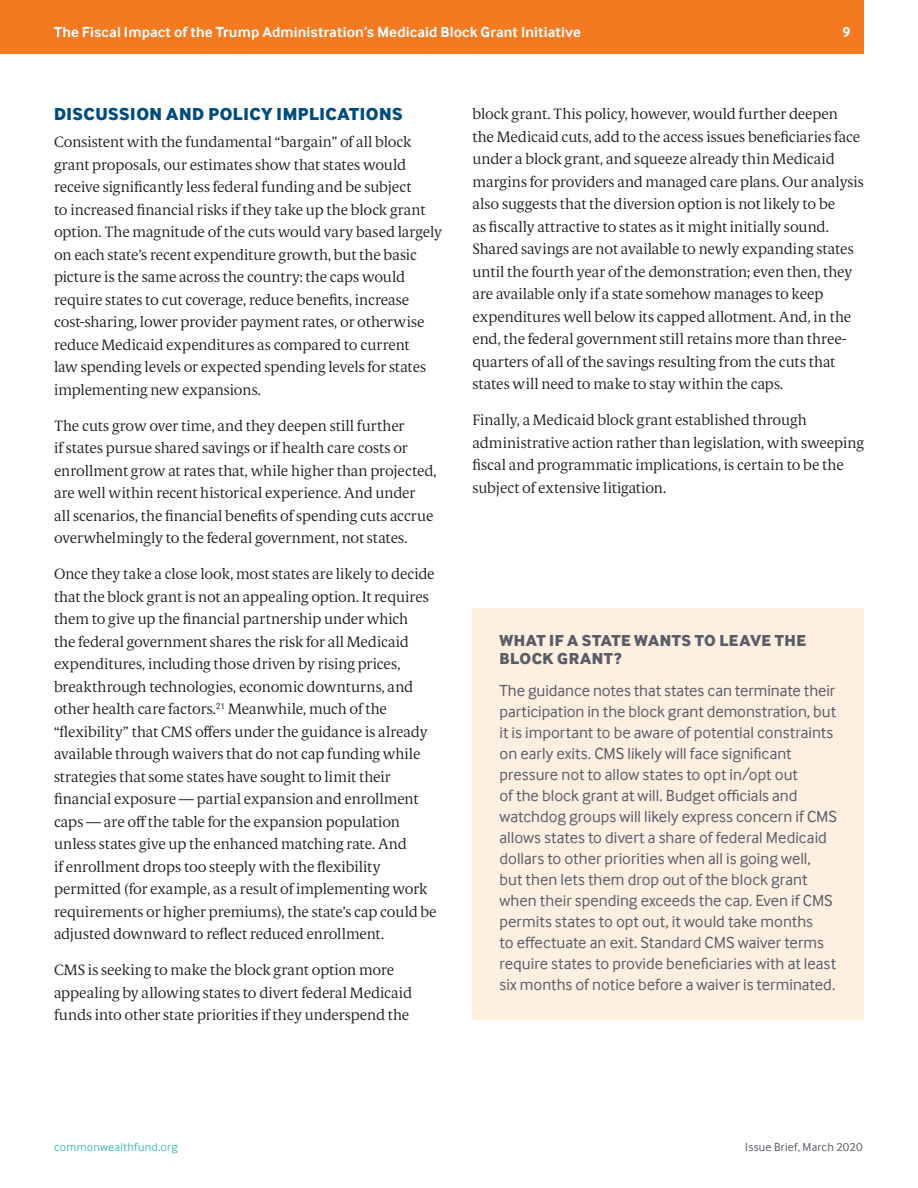
<style>
.page{position:relative;width:918px;height:1188px;background:#fff}
.page>*{position:absolute;margin:0;border:0;box-sizing:border-box;transform-origin:0 0}
.Heads_-_All_Caps{font:18px "Inter Face X Bold";letter-spacing:.03em;color:#014c7e}
.Body_Copy_-_No_Inden{font:16.5px/21px "Inter Face";color:#5a5d67}
.Body_Copy_-_No_Inden-2{font:16.5px/18px "Inter Face X Bold";letter-spacing:.03em;color:#5a5d67}
.Body_Copy_-_No_Inden-3{font:300 15px/22.5px "Berlingske Serif Text";letter-spacing:-.005em;color:#231f20}
.t1{font:700 15px "Inter Face";letter-spacing:.005em;color:#fff}
.t2{font:12px "Inter Face";letter-spacing:.02em;color:#44bdbb}
.t3{font:12px "Inter Face";letter-spacing:.02em;color:#5a5d67}
</style>
<div class="page">
<div style="left:0;top:0;width:864px;height:54px;background:#f47921"></div>
<div style="left:472px;top:608px;width:392px;height:412px;background:#feefe1"></div>
<p class="t1" style="left:54px;top:23px;width:529px">The Fiscal Impact of the Trump Administration’s Medicaid Block Grant Initiative</p>
<p class="t1" style="left:842px;top:23px;width:10px">9</p>
<p class="Heads_-_All_Caps" style="left:54px;top:103px;width:350px">DISCUSSION AND POLICY IMPLICATIONS</p>
<p class="Body_Copy_-_No_Inden-3" style="left:54px;top:130px;width:390px">Consistent with the fundamental “bargain” of all block grant proposals, our estimates show that states would receive significantly less federal funding and be subject<br>to increased financial risks if they take up the block grant option. The magnitude of the cuts would vary based largely on each state’s recent expenditure growth, but the basic picture is the same across the country: the caps would require states to cut coverage, reduce benefits, increase cost-sharing, lower provider payment rates, or otherwise reduce Medicaid expenditures as compared to current<br>law spending levels or expected spending levels for states implementing new expansions.</p>
<p class="Body_Copy_-_No_Inden-3" style="left:54px;top:414px;width:384px">The cuts grow over time, and they deepen still further<br>if states pursue shared savings or if health care costs or enrollment grow at rates that, while higher than projected, are well within recent historical experience. And under<br>all scenarios, the financial benefits of spending cuts accrue overwhelmingly to the federal government, not states.</p>
<p class="Body_Copy_-_No_Inden-3" style="left:54px;top:562px;width:384px">Once they take a close look, most states are likely to decide that the block grant is not an appealing option. It requires them to give up the financial partnership under which<br>the federal government shares the risk for all Medicaid expenditures, including those driven by rising prices, breakthrough technologies, economic downturns, and other health care factors.<sup>21</sup> Meanwhile, much of the “flexibility” that CMS offers under the guidance is already available through waivers that do not cap funding while strategies that some states have sought to limit their financial exposure — partial expansion and enrollment caps — are off the table for the expansion population unless states give up the enhanced matching rate. And<br>if enrollment drops too steeply with the flexibility permitted (for example, as a result of implementing work requirements or higher premiums), the state’s cap could be adjusted downward to reflect reduced enrollment.</p>
<p class="Body_Copy_-_No_Inden-3" style="left:54px;top:958px;width:360px">CMS is seeking to make the block grant option more appealing by allowing states to divert federal Medicaid funds into other state priorities if they underspend the</p>
<p class="Body_Copy_-_No_Inden-3" style="left:472px;top:102px;width:393px">block grant. This policy, however, would further deepen<br>the Medicaid cuts, add to the access issues beneficiaries face under a block grant, and squeeze already thin Medicaid margins for providers and managed care plans. Our analysis also suggests that the diversion option is not likely to be<br>as fiscally attractive to states as it might initially sound.<br>Shared savings are not available to newly expanding states until the fourth year of the demonstration; even then, they are available only if a state somehow manages to keep expenditures well below its capped allotment. And, in the end, the federal government still retains more than three&shy;quarters of all of the savings resulting from the cuts that states will need to make to stay within the caps.</p>
<p class="Body_Copy_-_No_Inden-3" style="left:472px;top:408px;width:393px">Finally, a Medicaid block grant established through administrative action rather than legislation, with sweeping fiscal and programmatic implications, is certain to be the subject of extensive litigation.</p>
<p class="Body_Copy_-_No_Inden-2" style="left:500px;top:631px;width:308px">WHAT IF A STATE WANTS TO LEAVE THE<br>BLOCK GRANT?</p>
<p class="Body_Copy_-_No_Inden" style="left:500px;top:680px;width:339px">The guidance notes that states can terminate their participation in the block grant demonstration, but it is important to be aware of potential constraints on early exits. CMS likely will face significant pressure not to allow states to opt in/opt out<br>of the block grant at will. Budget officials and watchdog groups will likely express concern if CMS allows states to divert a share of federal Medicaid dollars to other priorities when all is going well, but then lets them drop out of the block grant when their spending exceeds the cap. Even if CMS permits states to opt out, it would take months<br>to effectuate an exit. Standard CMS waiver terms require states to provide beneficiaries with at least six months of notice before a waiver is terminated.</p>
<p class="t2" style="left:54px;top:1140px;width:125px">commonwealthfund.org</p>
<p class="t3" style="left:745px;top:1140px;width:119px">Issue Brief, March 2020</p>
</div>
